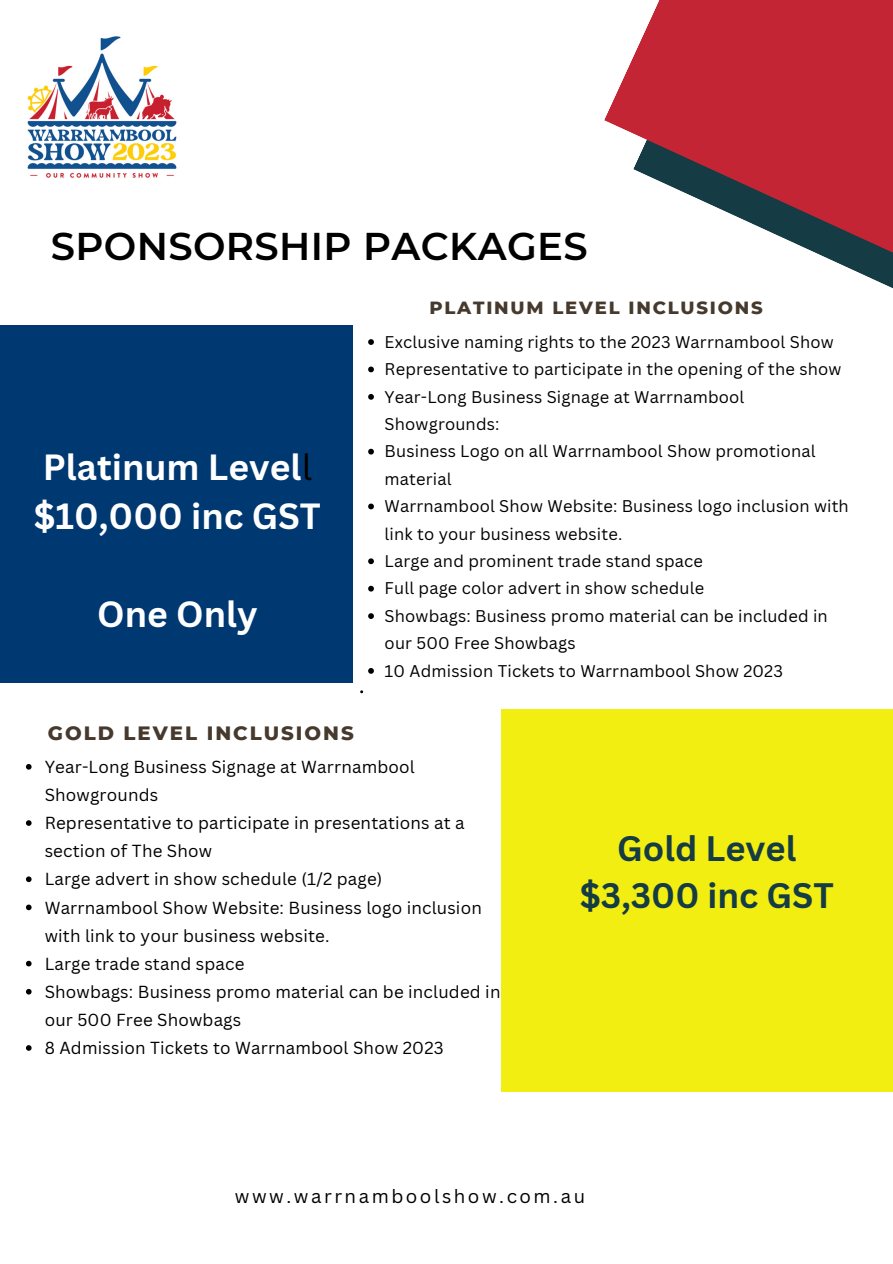
<style>
.page{position:relative;width:893px;height:1264px;background:#fff}
.page>*{position:absolute;margin:0;border:0;box-sizing:border-box;transform-origin:0 0}
.t1{font:600 38.55px "Montserrat";letter-spacing:.01em;color:#000}
.t2{font:700 35.4px/49.2px "Canva Sans";color:#fff}
.t3{font:700 34.5px/47.2px "Canva Sans";color:#153b44;text-align:center}
.t4{font:800 19.65px "Montserrat";letter-spacing:.1em;color:#46392d}
.t5{font:18.6px "Canva Sans";letter-spacing:.135em;color:#000}
.t6{font:800 18px "Montserrat";letter-spacing:.1em;color:#46392d}
.t7{font:16.95px/28px "Canva Sans";letter-spacing:.01em;color:#000}
.t8{font:16.5px/27.5px "Canva Sans";letter-spacing:.01em;color:#000}
.s1{font-weight:400;color:#000}
</style>
<div class="page">
<div style="left:501px;top:709px;width:391px;height:382px;background:#f2ee11"></div>
<div style="left:0;top:325px;width:352px;height:357px;background:#003871"></div>
<svg style="left:604px;top:0;width:288px;height:288px;fill:#c32534"></svg>
<img style="left:27px;top:36px;width:150px;height:142px">
<svg style="left:368px;top:339px;width:6px;height:6px"></svg>
<svg style="left:368px;top:366px;width:6px;height:6px"></svg>
<svg style="left:368px;top:394px;width:6px;height:6px"></svg>
<svg style="left:368px;top:449px;width:6px;height:5px"></svg>
<svg style="left:368px;top:503px;width:6px;height:6px"></svg>
<svg style="left:368px;top:558px;width:6px;height:6px"></svg>
<svg style="left:368px;top:586px;width:6px;height:5px"></svg>
<svg style="left:368px;top:613px;width:6px;height:6px"></svg>
<svg style="left:368px;top:668px;width:6px;height:5px"></svg>
<svg style="left:26px;top:764px;width:6px;height:5px"></svg>
<svg style="left:26px;top:820px;width:6px;height:5px"></svg>
<svg style="left:26px;top:876px;width:6px;height:6px"></svg>
<svg style="left:26px;top:904px;width:6px;height:6px"></svg>
<svg style="left:26px;top:960px;width:6px;height:6px"></svg>
<svg style="left:26px;top:988px;width:6px;height:6px"></svg>
<svg style="left:26px;top:1045px;width:6px;height:5px"></svg>
<h1 class="t1" style="left:51px;top:223px;width:538px">SPONSORSHIP PACKAGES</h1>
<h2 class="t2" style="left:34px;top:441px;width:289px">Platinum Level<span class="s1">l </span>$10,000 inc GST</h2>
<h2 class="t2" style="left:97px;top:589px;width:162px">One Only</h2>
<p class="t6" style="left:429px;top:296px;width:335px">PLATINUM LEVEL INCLUSIONS</p>
<p class="t8" style="left:384px;top:328px;width:465px">Exclusive naming rights to the 2023 Warrnambool Show Representative to participate in the opening of the show Year-Long Business Signage at Warrnambool Showgrounds:<br>Business Logo on all Warrnambool Show promotional material<br>Warrnambool Show Website: Business logo inclusion with link to your business website.<br>Large and prominent trade stand space<br>Full page color advert in show schedule<br>Showbags: Business promo material can be included in our 500 Free Showbags<br>10 Admission Tickets to Warrnambool Show 2023</p>
<p class="t4" style="left:48px;top:720px;width:307px">GOLD LEVEL INCLUSIONS</p>
<p class="t7" style="left:45px;top:752px;width:457px">Year-Long Business Signage at Warrnambool Showgrounds<br>Representative to participate in presentations at a section of The Show<br>Large advert in show schedule (1/2 page)<br>Warrnambool Show Website: Business logo inclusion with link to your business website.<br>Large trade stand space<br>Showbags: Business promo material can be included in our 500 Free Showbags<br>8 Admission Tickets to Warrnambool Show 2023</p>
<h3 class="t3" style="left:579px;top:823px;width:255px">Gold Level $3,300 inc GST</h3>
<p class="t5" style="left:235px;top:1183px;width:351px">www.warrnamboolshow.com.au</p>
</div>
